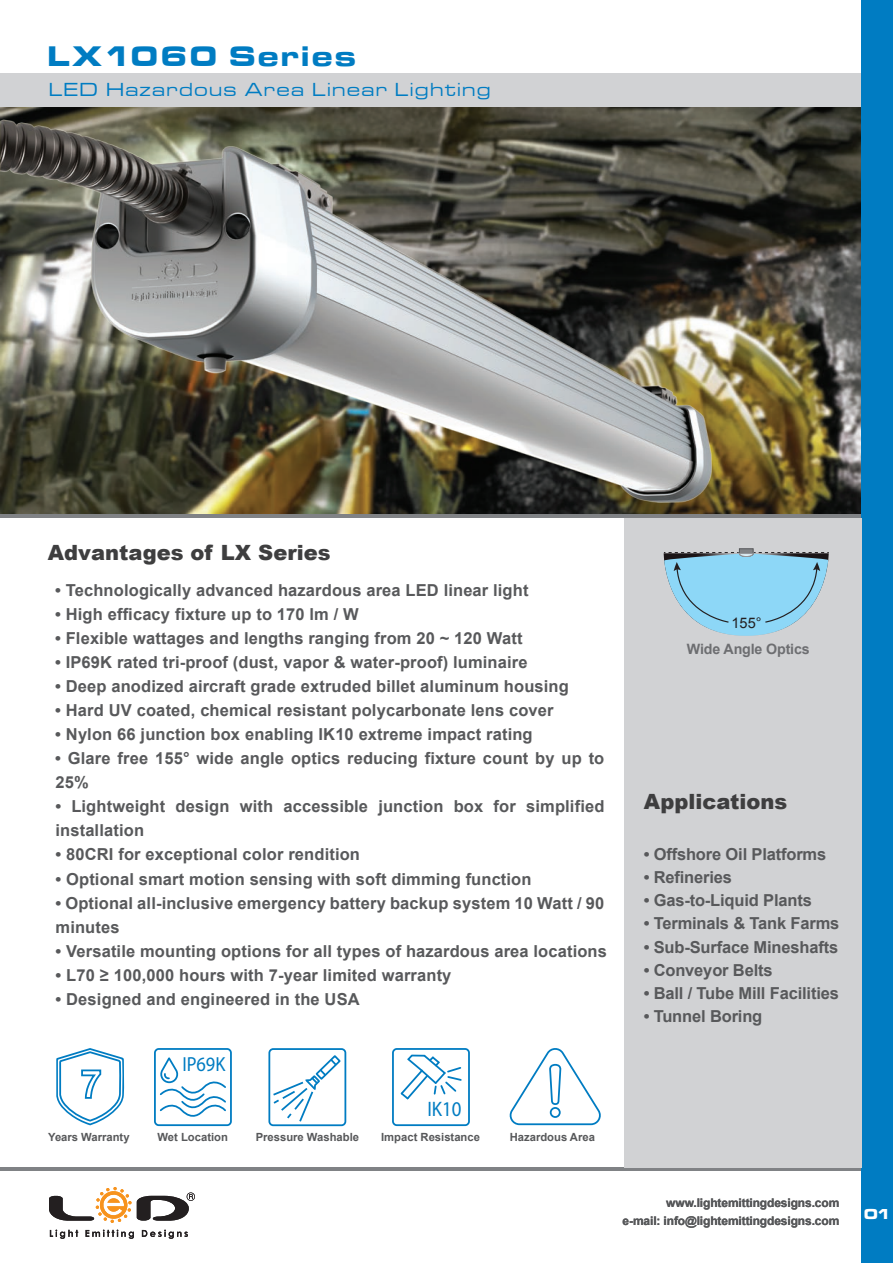
<style>
.page{position:relative;width:893px;height:1263px;background:#fff}
.page>*{position:absolute;margin:0;border:0;box-sizing:border-box;transform-origin:0 0}
.t1{font:29.25px "Microgramma D Bold Exte";letter-spacing:.1em;color:#007cc2}
.t2{font:900 21px "Arial";color:#3e3e3f}
.t3{font:21px "Myriad Pro";color:#007cc2;scale:.9 1}
.t4{font:20.4px "Myriad Pro";color:#007cc2;scale:.9 1}
.t5{font:19.5px "Microgramma D Medi Exte";letter-spacing:.1em;color:#007cc2}
.t6{font:700 16.5px/24px "Arial";letter-spacing:.01em;color:#58595b}
.t7{font:700 16.5px "Arial";letter-spacing:-.01em;color:#58595b}
.t8{font:15px "Microgramma D Bold Exte";color:#fff}
.t9{font:14.55px "Arial";color:#231f20}
.t10{font:700 14.25px "Arial";letter-spacing:-.01em;color:#6d6e71}
.t11{font:700 12px/18px "Arial";letter-spacing:-.01em;color:#57585a;text-align:right}
.t12{font:700 11.25px "Arial";color:#57585a}
</style>
<div class="page">
<img style="left:765px;top:107px;width:97px;height:408px">
<div style="left:0;top:73px;width:893px;height:34px;background:#d1d2d4"></div>
<hr style="left:0;top:515px;width:893px;height:3px;background:#808285">
<hr style="left:0;top:1168px;width:893px;height:3px;background:#808285">
<svg style="left:49px;top:1187px;width:146px;height:36px"></svg>
<svg style="left:50px;top:1229px;width:28px;height:10px"></svg>
<svg style="left:86px;top:1229px;width:48px;height:10px"></svg>
<svg style="left:142px;top:1229px;width:46px;height:10px"></svg>
<div style="left:862px;top:0;width:31px;height:1263px;background:#007cc2"></div>
<img style="left:0;top:107px;width:765px;height:408px">
<div style="left:624px;top:518px;width:238px;height:650px;background:#d1d2d4"></div>
<svg style="left:664px;top:549px;width:165px;height:87px"></svg>
<svg style="left:400px;top:1054px;width:62px;height:46px"></svg>
<div style="left:392px;top:1048px;width:78px;height:78px;border:2px solid #007cc2;border-radius:4px"></div>
<svg style="left:159px;top:1057px;width:67px;height:60px"></svg>
<div style="left:154px;top:1048px;width:78px;height:78px;border:2px solid #007cc2;border-radius:4px"></div>
<svg style="left:56px;top:1048px;width:68px;height:77px"></svg>
<div style="left:268px;top:1048px;width:78px;height:78px;border:2px solid #007cc2;border-radius:4px"></div>
<svg style="left:271px;top:1055px;width:71px;height:72px"></svg>
<svg style="left:509px;top:1048px;width:92px;height:78px"></svg>
<div style="left:550px;top:1107px;width:11px;height:11px;border:2px solid #007cc2;border-radius:50%"></div>
<h1 class="t1" style="left:48px;top:36px;width:309px">LX1060 Series</h1>
<p class="t5" style="left:49px;top:77px;width:443px">LED Hazardous Area Linear Lighting</p>
<p class="t2" style="left:48px;top:537px;width:284px">Advantages of LX Series</p>
<p class="t6" style="left:55px;top:579px;width:475px">• Technologically advanced hazardous area LED linear light</p>
<p class="t6" style="left:55px;top:603px;width:305px">• High efficacy fixture up to 170 lm / W</p>
<p class="t6" style="left:55px;top:627px;width:469px">• Flexible wattages and lengths ranging from 20 ~ 120 Watt</p>
<p class="t6" style="left:55px;top:651px;width:474px">• IP69K rated tri-proof (dust, vapor &amp; water-proof) luminaire</p>
<p class="t6" style="left:55px;top:675px;width:515px">• Deep anodized aircraft grade extruded billet aluminum housing</p>
<p class="t6" style="left:55px;top:699px;width:500px">• Hard UV coated, chemical resistant polycarbonate lens cover</p>
<p class="t6" style="left:55px;top:723px;width:479px">• Nylon 66 junction box enabling IK10 extreme impact rating</p>
<p class="t6" style="left:55px;top:747px;width:551px">• Glare free 155° wide angle optics reducing fixture count by up to<br>25%</p>
<p class="t6" style="left:55px;top:795px;width:551px">• Lightweight design with accessible junction box for simplified installation</p>
<p class="t6" style="left:55px;top:843px;width:306px">• 80CRI for exceptional color rendition</p>
<p class="t6" style="left:55px;top:867px;width:478px">• Optional smart motion sensing with soft dimming function</p>
<p class="t6" style="left:56px;top:891px;width:550px">• Optional all-inclusive emergency battery backup system 10 Watt / 90 minutes</p>
<p class="t6" style="left:56px;top:939px;width:553px">• Versatile mounting options for all types of hazardous area locations</p>
<p class="t6" style="left:56px;top:963px;width:397px">• L70 ≥ 100,000 hours with 7-year limited warranty</p>
<p class="t6" style="left:56px;top:987px;width:306px">• Designed and engineered in the USA</p>
<p class="t4" style="left:182px;top:1051px;width:49px">IP69K</p>
<p class="t3" style="left:427px;top:1096px;width:39px">IK10</p>
<p class="t12" style="left:158px;top:1130px;width:72px">Wet Location</p>
<p class="t12" style="left:48px;top:1130px;width:83px">Years Warranty</p>
<p class="t12" style="left:256px;top:1130px;width:105px">Pressure Washable</p>
<p class="t12" style="left:510px;top:1130px;width:87px">Hazardous Area</p>
<p class="t12" style="left:381px;top:1130px;width:100px">Impact Resistance</p>
<p class="t9" style="left:731px;top:613px;width:32px">155°</p>
<p class="t10" style="left:687px;top:640px;width:124px">Wide Angle Optics</p>
<p class="t2" style="left:644px;top:786px;width:145px">Applications</p>
<p class="t7" style="left:644px;top:843px;width:184px">• Offshore Oil Platforms</p>
<p class="t7" style="left:644px;top:866px;width:90px">• Refineries</p>
<p class="t7" style="left:644px;top:889px;width:170px">• Gas-to-Liquid Plants</p>
<p class="t7" style="left:644px;top:913px;width:197px">• Terminals &amp; Tank Farms</p>
<p class="t7" style="left:644px;top:936px;width:196px">• Sub-Surface Mineshafts</p>
<p class="t7" style="left:644px;top:959px;width:130px">• Conveyor Belts</p>
<p class="t7" style="left:644px;top:982px;width:197px">• Ball / Tube Mill Facilities</p>
<p class="t7" style="left:644px;top:1006px;width:120px">• Tunnel Boring</p>
<p class="t11" style="left:623px;top:1194px;width:218px">www.lightemittingdesigns.com<br>e-mail: info@lightemittingdesigns.com</p>
<p class="t8" style="left:864px;top:1204px;width:28px">01</p>
</div>
